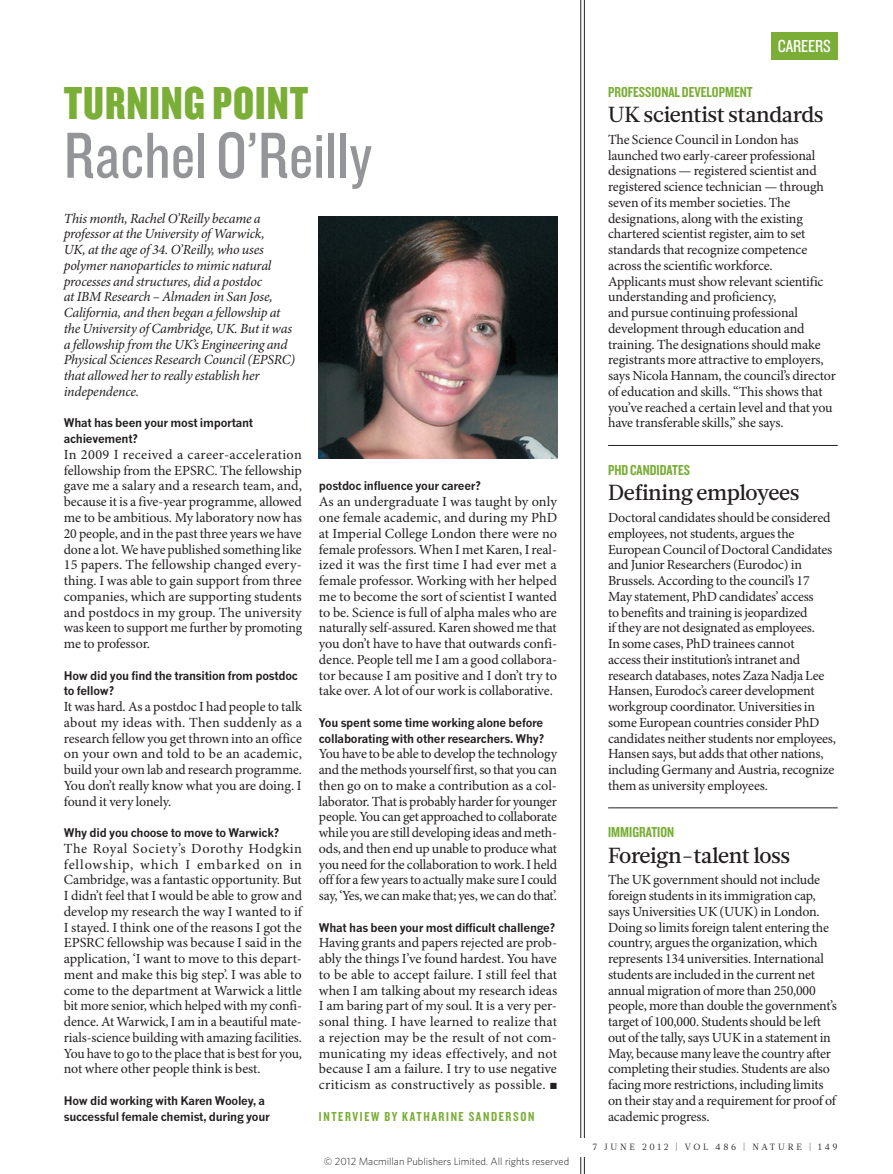
<style>
.page{position:relative;width:893px;height:1174px;background:#fff}
.page>*{position:absolute;margin:0;border:0;box-sizing:border-box;transform-origin:0 0}
.TURNING_POINT_NAME{font:67.5px "Knockout 29 Junior Ltweight";color:#939598}
.TURNING_POINT__STRAP{font:48px "Knockout 69 Full Liteweight";letter-spacing:.02em;color:#7aae36}
.BRIEF_HEAD{font:500 21.75px "Glosa Math";letter-spacing:-.01em;color:#231f20}
.t1{font:18px "Knockout 29 Junior Ltweight";letter-spacing:-.005em;color:#fff}
.BRIEF_STRAP{font:15px "Knockout 49 Liteweight";color:#7aae36}
.BODY_1ST_PARA{font:13.95px/15.8px "Minion Pro";letter-spacing:-.01em;color:#231f20;text-align:justify}
.BRIEF_BODY{font:13.95px/15.8px "Minion Pro";letter-spacing:-.015em;color:#231f20}
.BRIEF_BODY_LAST{font:13.95px/15.8px "Minion Pro";letter-spacing:-.015em;color:#231f20}
.TURNING_POINT_INTRO{font:italic 13.95px/15.8px "Minion Pro";letter-spacing:-.02em;color:#231f20}
.TURNING_POINT_BYLINE{font:13.5px "Knockout 49 Liteweight";letter-spacing:.12em;color:#7aae36}
.TURNING_POINT_QUESTI{font:700 11.7px/15.8px "News Gothic MTOT";letter-spacing:-.02em;color:#231f20}
.t2{font:300 10.5px "Whitney";color:#231f20}
.t3{font:9px "Glosa Math";letter-spacing:.3em;color:#231f20}
</style>
<div class="page">
<hr style="left:584px;top:0;width:1px;height:1174px;background:#231f20">
<hr style="left:580px;top:0;width:1px;height:1174px;background:#231f20">
<hr style="left:608px;top:807px;width:230px;height:1px;background:#231f20">
<hr style="left:608px;top:445px;width:230px;height:1px;background:#231f20">
<img style="left:319px;top:217px;width:238px;height:242px">
<div style="left:476px;top:1137px;width:362px;height:19px;background:#fff"></div>
<div style="left:771px;top:32px;width:67px;height:27px;background:#7aae36"></div>
<p class="TURNING_POINT__STRAP" style="left:64px;top:73px;width:246px">TURNING POINT</p>
<p class="TURNING_POINT_NAME" style="left:64px;top:112px;width:310px">Rachel O’Reilly</p>
<p class="TURNING_POINT_INTRO" style="left:64px;top:211px;width:233px">This month, Rachel O’Reilly became a professor at the University of Warwick,<br>UK, at the age of 34. O’Reilly, who uses polymer nanoparticles to mimic natural processes and structures, did a postdoc<br>at IBM Research – Almaden in San Jose, California, and then began a fellowship at the University of Cambridge, UK. But it was a fellowship from the UK’s Engineering and Physical Sciences Research Council (EPSRC) that allowed her to really establish her independence.</p>
<p class="TURNING_POINT_QUESTI" style="left:64px;top:415px;width:191px">What has been your most important achievement?</p>
<p class="BODY_1ST_PARA" style="left:64px;top:447px;width:240px">In 2009 I received a career-acceleration fellowship from the EPSRC. The fellowship gave me a salary and a research team, and, because it is a five-year programme, allowed me to be ambitious. My laboratory now has 20 people, and in the past three years we have done a lot. We have published something like 15 papers. The fellowship changed every&shy;thing. I was able to gain support from three companies, which are supporting students and postdocs in my group. The university was keen to support me further by promoting me to professor.</p>
<p class="TURNING_POINT_QUESTI" style="left:64px;top:667px;width:236px">How did you find the transition from postdoc to fellow?</p>
<p class="BODY_1ST_PARA" style="left:64px;top:699px;width:240px">It was hard. As a postdoc I had people to talk about my ideas with. Then suddenly as a research fellow you get thrown into an office on your own and told to be an academic, build your own lab and research programme.<br>You don’t really know what you are doing. I found it very lonely.</p>
<p class="TURNING_POINT_QUESTI" style="left:64px;top:825px;width:217px">Why did you choose to move to Warwick?</p>
<p class="BODY_1ST_PARA" style="left:64px;top:841px;width:240px">The Royal Society’s Dorothy Hodgkin fellowship, which I embarked on in Cambridge, was a fantastic opportunity. But I didn’t feel that I would be able to grow and develop my research the way I wanted to if I stayed. I think one of the reasons I got the EPSRC fellowship was because I said in the application, ‘I want to move to this depart&shy;ment and make this big step’. I was able to come to the department at Warwick a little bit more senior, which helped with my confi&shy;dence. At Warwick, I am in a beautiful mate&shy;rials-science building with amazing facilities.<br>You have to go to the place that is best for you, not where other people think is best.</p>
<p class="TURNING_POINT_QUESTI" style="left:64px;top:1092px;width:208px">How did working with Karen Wooley, a successful female chemist, during your</p>
<p class="TURNING_POINT_QUESTI" style="left:319px;top:478px;width:163px">postdoc influence your career?</p>
<p class="BODY_1ST_PARA" style="left:319px;top:494px;width:240px">As an undergraduate I was taught by only one female academic, and during my PhD at Imperial College London there were no female professors. When I met Karen, I real&shy;ized it was the first time I had ever met a female professor. Working with her helped me to become the sort of scientist I wanted to be. Science is full of alpha males who are naturally self-assured. Karen showed me that you don’t have to have that outwards confi&shy;dence. People tell me I am a good collabora&shy;tor because I am positive and I don’t try to take over. A lot of our work is collaborative.</p>
<p class="TURNING_POINT_QUESTI" style="left:319px;top:714px;width:227px">You spent some time working alone before collaborating with other researchers. Why?</p>
<p class="BODY_1ST_PARA" style="left:319px;top:746px;width:240px">You have to be able to develop the technology and the methods yourself first, so that you can then go on to make a contribution as a col&shy;laborator. That is probably harder for younger people. You can get approached to collaborate while you are still developing ideas and meth&shy;ods, and then end up unable to produce what you need for the collaboration to work. I held off for a few years to actually make sure I could say, ‘Yes, we can make that; yes, we can do that’.</p>
<p class="TURNING_POINT_QUESTI" style="left:319px;top:919px;width:238px">What has been your most difficult challenge?</p>
<p class="BODY_1ST_PARA" style="left:319px;top:935px;width:240px">Having grants and papers rejected are prob&shy;ably the things I’ve found hardest. You have to be able to accept failure. I still feel that when I am talking about my research ideas I am baring part of my soul. It is a very per&shy;sonal thing. I have learned to realize that a rejection may be the result of not com&shy;municating my ideas effectively, and not because I am a failure. I try to use negative criticism as constructively as possible. ■</p>
<p class="TURNING_POINT_BYLINE" style="left:319px;top:1107px;width:217px">INTERVIEW BY KATHARINE SANDERSON</p>
<p class="t2" style="left:324px;top:1154px;width:247px">© 2012 Macmillan Publishers Limited. All rights reserved</p>
<p class="t1" style="left:778px;top:34px;width:55px">CAREERS</p>
<p class="BRIEF_STRAP" style="left:608px;top:82px;width:146px">PROFESSIONAL DEVELOPMENT</p>
<p class="BRIEF_HEAD" style="left:608px;top:100px;width:217px">UK scientist standards</p>
<p class="BRIEF_BODY" style="left:608px;top:132px;width:229px">The Science Council in London has launched two early-career professional designations — registered scientist and registered science technician — through seven of its member societies. The designations, along with the existing chartered scientist register, aim to set standards that recognize competence across the scientific workforce.<br>Applicants must show relevant scientific understanding and proficiency,<br>and pursue continuing professional development through education and training. The designations should make registrants more attractive to employers, says Nicola Hannam, the council’s director of education and skills. “This shows that you’ve reached a certain level and that you have transferable skills,” she says.</p>
<p class="BRIEF_STRAP" style="left:608px;top:460px;width:83px">PHD CANDIDATES</p>
<p class="BRIEF_HEAD" style="left:608px;top:478px;width:193px">Defining employees</p>
<p class="BRIEF_BODY" style="left:608px;top:510px;width:229px">Doctoral candidates should be considered employees, not students, argues the European Council of Doctoral Candidates and Junior Researchers (Eurodoc) in Brussels. According to the council’s 17<br>May statement, PhD candidates’ access<br>to benefits and training is jeopardized<br>if they are not designated as employees.<br>In some cases, PhD trainees cannot<br>access their institution’s intranet and research databases, notes Zaza Nadja Lee Hansen, Eurodoc’s career development workgroup coordinator. Universities in some European countries consider PhD candidates neither students nor employees, Hansen says, but adds that other nations, including Germany and Austria, recognize them as university employees.</p>
<p class="BRIEF_STRAP" style="left:608px;top:822px;width:68px">IMMIGRATION</p>
<p class="BRIEF_HEAD" style="left:608px;top:841px;width:183px">Foreign-talent loss</p>
<p class="BRIEF_BODY_LAST" style="left:608px;top:872px;width:230px">The UK government should not include foreign students in its immigration cap, says Universities UK (UUK) in London.<br>Doing so limits foreign talent entering the country, argues the organization, which represents 134 universities. International students are included in the current net annual migration of more than 250,000 people, more than double the government’s target of 100,000. Students should be left out of the tally, says UUK in a statement in May, because many leave the country after completing their studies. Students are also facing more restrictions, including limits on their stay and a requirement for proof of academic progress.</p>
<p class="t3" style="left:593px;top:1141px;width:246px">7 JUNE 2012 | VOL 486 | NATURE | 149</p>
</div>
